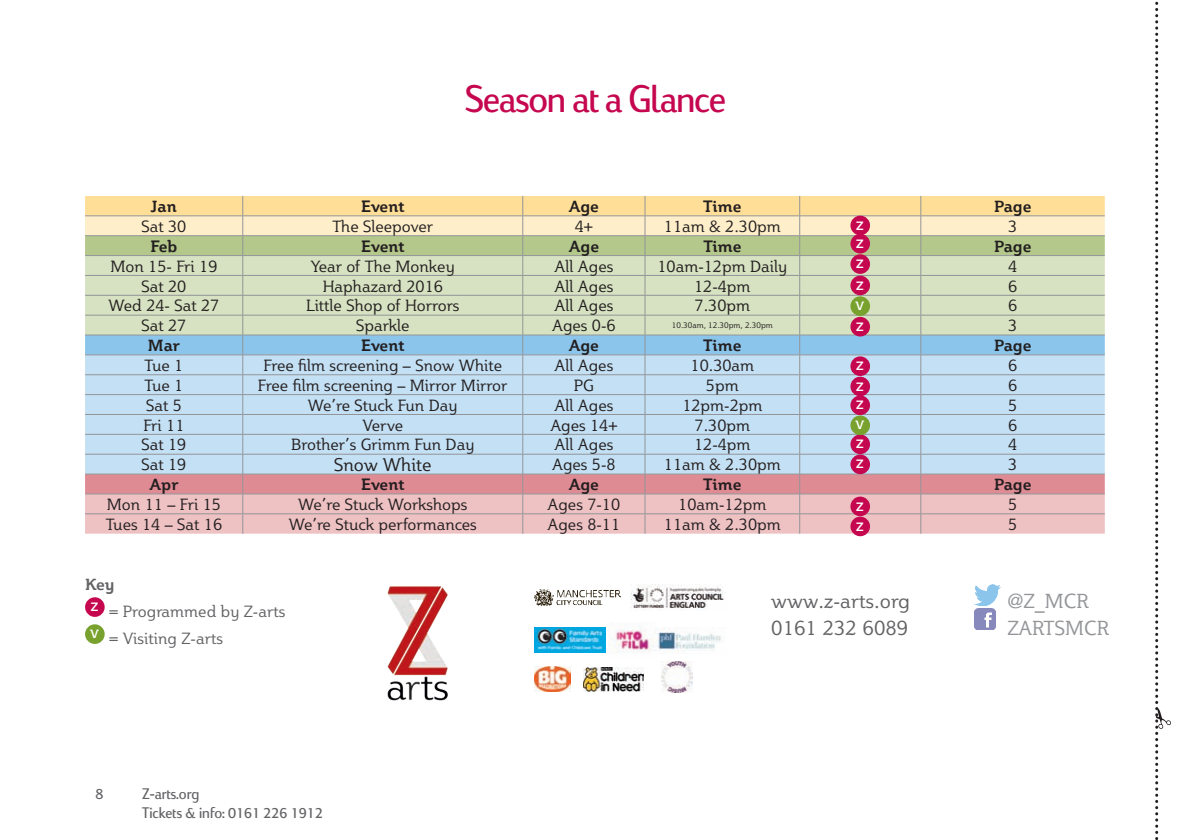
<style>
.page{position:relative;width:1191px;height:840px;background:#fff}
.page>*{position:absolute;margin:0;border:0;box-sizing:border-box;transform-origin:0 0}
.t1{font:40px "Viato";letter-spacing:-.03em;color:#c50750}
.t2{font:20px/27px "Plume";color:#636366}
.t3{font:20px/27px "Plume";color:#939598}
.t4{font:18px "Plume";color:#231f20}
.t5{font:16px "Plume";color:#231f20}
.t6{font:700 16px "Plume";color:#231f20}
.t7{font:16px/27px "Plume";color:#636366}
.t8{font:16px/19.2px "Viato";color:#636366}
.t9{font:700 12px/20px "Plume";color:#fff}
.t10{font:8px "Plume";color:#231f20}
.s1{font-weight:700}
</style>
<div class="page">
<svg style="left:85px;top:196px;width:1019px;height:337px;background:#ced2ca"></svg>
<img style="left:387px;top:586px;width:61px;height:115px">
<img style="left:974px;top:608px;width:21px;height:21px">
<img style="left:974px;top:584px;width:26px;height:21px">
<img style="left:631px;top:584px;width:94px;height:24px">
<img style="left:535px;top:589px;width:85px;height:16px">
<img style="left:583px;top:667px;width:61px;height:23px">
<img style="left:535px;top:666px;width:35px;height:25px">
<img style="left:535px;top:627px;width:70px;height:25px">
<img style="left:613px;top:629px;width:41px;height:24px">
<img style="left:654px;top:628px;width:68px;height:23px">
<img style="left:662px;top:661px;width:31px;height:30px">
<svg style="left:1155px;top:1px;width:16px;height:839px"></svg>
<div style="left:850px;top:296px;width:20px;height:20px;background:#78a22d;border-radius:50%"></div>
<div style="left:850px;top:215px;width:20px;height:20px;background:#c50750;border-radius:50%"></div>
<div style="left:85px;top:597px;width:20px;height:19px;background:#c50750;border-radius:50%"></div>
<div style="left:85px;top:624px;width:20px;height:19px;background:#78a22d;border-radius:50%"></div>
<div style="left:850px;top:234px;width:20px;height:19px;background:#c50750;border-radius:50%"></div>
<div style="left:850px;top:254px;width:20px;height:20px;background:#c50750;border-radius:50%"></div>
<div style="left:850px;top:317px;width:20px;height:19px;background:#c50750;border-radius:50%"></div>
<div style="left:850px;top:376px;width:20px;height:20px;background:#c50750;border-radius:50%"></div>
<div style="left:850px;top:434px;width:20px;height:20px;background:#c50750;border-radius:50%"></div>
<div style="left:850px;top:454px;width:20px;height:20px;background:#c50750;border-radius:50%"></div>
<div style="left:850px;top:356px;width:20px;height:20px;background:#c50750;border-radius:50%"></div>
<div style="left:850px;top:415px;width:20px;height:20px;background:#78a22d;border-radius:50%"></div>
<div style="left:850px;top:496px;width:20px;height:20px;background:#c50750;border-radius:50%"></div>
<div style="left:850px;top:516px;width:20px;height:20px;background:#c50750;border-radius:50%"></div>
<div style="left:850px;top:395px;width:20px;height:20px;background:#c50750;border-radius:50%"></div>
<div style="left:850px;top:275px;width:20px;height:20px;background:#c50750;border-radius:50%"></div>
<h1 class="t1" style="left:465px;top:77px;width:262px">Season at a Glance</h1>
<p class="t6" style="left:151px;top:196px;width:28px">Jan</p>
<p class="t6" style="left:361px;top:196px;width:45px">Event</p>
<p class="t6" style="left:569px;top:196px;width:32px">Age</p>
<p class="t6" style="left:703px;top:196px;width:40px">Time</p>
<p class="t6" style="left:994px;top:196px;width:39px">Page</p>
<p class="t5" style="left:141px;top:216px;width:46px">Sat 30</p>
<p class="t5" style="left:332px;top:216px;width:102px">The Sleepover</p>
<p class="t5" style="left:575px;top:216px;width:20px">4+</p>
<p class="t5" style="left:664px;top:216px;width:118px">11am &amp; 2.30pm</p>
<p class="t5" style="left:1008px;top:216px;width:11px">3</p>
<p class="t6" style="left:150px;top:236px;width:28px">Feb</p>
<p class="t6" style="left:361px;top:236px;width:45px">Event</p>
<p class="t6" style="left:569px;top:236px;width:32px">Age</p>
<p class="t6" style="left:703px;top:236px;width:40px">Time</p>
<p class="t6" style="left:994px;top:236px;width:39px">Page</p>
<p class="t5" style="left:110px;top:256px;width:109px">Mon 15- Fri 19</p>
<p class="t5" style="left:311px;top:256px;width:145px">Year of The Monkey</p>
<p class="t5" style="left:554px;top:256px;width:60px">All Ages</p>
<p class="t5" style="left:657px;top:256px;width:131px">10am-12pm Daily</p>
<p class="t5" style="left:1008px;top:256px;width:11px">4</p>
<p class="t5" style="left:141px;top:276px;width:46px">Sat 20</p>
<p class="t5" style="left:323px;top:276px;width:122px">Haphazard 2016</p>
<p class="t5" style="left:554px;top:276px;width:60px">All Ages</p>
<p class="t5" style="left:694px;top:276px;width:58px">12-4pm</p>
<p class="t5" style="left:1008px;top:276px;width:11px">6</p>
<p class="t5" style="left:108px;top:296px;width:112px">Wed 24- Sat 27</p>
<p class="t5" style="left:306px;top:296px;width:155px">Little Shop of Horrors</p>
<p class="t5" style="left:554px;top:296px;width:60px">All Ages</p>
<p class="t5" style="left:694px;top:296px;width:57px">7.30pm</p>
<p class="t5" style="left:1008px;top:296px;width:11px">6</p>
<p class="t5" style="left:141px;top:315px;width:46px">Sat 27</p>
<p class="t5" style="left:356px;top:315px;width:55px">Sparkle</p>
<p class="t5" style="left:552px;top:315px;width:65px">Ages 0-6</p>
<p class="t10" style="left:672px;top:320px;width:102px">10.30am, 12.30pm, 2.30pm</p>
<p class="t5" style="left:1008px;top:315px;width:11px">3</p>
<p class="t6" style="left:148px;top:335px;width:34px">Mar</p>
<p class="t6" style="left:361px;top:335px;width:45px">Event</p>
<p class="t6" style="left:569px;top:335px;width:32px">Age</p>
<p class="t6" style="left:703px;top:335px;width:40px">Time</p>
<p class="t6" style="left:994px;top:335px;width:39px">Page</p>
<p class="t5" style="left:144px;top:355px;width:40px">Tue 1</p>
<p class="t5" style="left:263px;top:355px;width:240px">Free film screening – Snow White</p>
<p class="t5" style="left:554px;top:355px;width:60px">All Ages</p>
<p class="t5" style="left:690px;top:355px;width:65px">10.30am</p>
<p class="t5" style="left:1008px;top:355px;width:11px">6</p>
<p class="t5" style="left:144px;top:375px;width:40px">Tue 1</p>
<p class="t5" style="left:258px;top:375px;width:251px">Free film screening – Mirror Mirror</p>
<p class="t5" style="left:574px;top:375px;width:22px">PG</p>
<p class="t5" style="left:706px;top:375px;width:34px">5pm</p>
<p class="t5" style="left:1008px;top:375px;width:11px">6</p>
<p class="t5" style="left:146px;top:395px;width:37px">Sat 5</p>
<p class="t5" style="left:308px;top:395px;width:151px">We’re Stuck Fun Day</p>
<p class="t5" style="left:554px;top:395px;width:60px">All Ages</p>
<p class="t5" style="left:682px;top:395px;width:82px">12pm-2pm</p>
<p class="t5" style="left:1008px;top:395px;width:11px">5</p>
<p class="t5" style="left:143px;top:415px;width:43px">Fri 11</p>
<p class="t5" style="left:362px;top:415px;width:42px">Verve</p>
<p class="t5" style="left:550px;top:415px;width:69px">Ages 14+</p>
<p class="t5" style="left:694px;top:415px;width:57px">7.30pm</p>
<p class="t5" style="left:1008px;top:415px;width:11px">6</p>
<p class="t5" style="left:141px;top:434px;width:46px">Sat 19</p>
<p class="t5" style="left:291px;top:434px;width:185px">Brother’s Grimm Fun Day</p>
<p class="t5" style="left:554px;top:434px;width:60px">All Ages</p>
<p class="t5" style="left:694px;top:434px;width:58px">12-4pm</p>
<p class="t5" style="left:1008px;top:434px;width:11px">4</p>
<p class="t5" style="left:141px;top:454px;width:46px">Sat 19</p>
<p class="t4" style="left:334px;top:453px;width:99px">Snow White</p>
<p class="t5" style="left:552px;top:454px;width:65px">Ages 5-8</p>
<p class="t5" style="left:664px;top:454px;width:118px">11am &amp; 2.30pm</p>
<p class="t5" style="left:1008px;top:454px;width:11px">3</p>
<p class="t6" style="left:149px;top:474px;width:30px">Apr</p>
<p class="t6" style="left:361px;top:474px;width:45px">Event</p>
<p class="t6" style="left:569px;top:474px;width:32px">Age</p>
<p class="t6" style="left:703px;top:474px;width:40px">Time</p>
<p class="t6" style="left:994px;top:474px;width:39px">Page</p>
<p class="t5" style="left:107px;top:494px;width:116px">Mon 11 – Fri 15</p>
<p class="t5" style="left:298px;top:494px;width:171px">We’re Stuck Workshops</p>
<p class="t5" style="left:547px;top:494px;width:74px">Ages 7-10</p>
<p class="t5" style="left:678px;top:494px;width:90px">10am-12pm</p>
<p class="t5" style="left:1008px;top:494px;width:11px">5</p>
<p class="t5" style="left:106px;top:514px;width:118px">Tues 14 – Sat 16</p>
<p class="t5" style="left:289px;top:514px;width:189px">We’re Stuck performances</p>
<p class="t5" style="left:547px;top:514px;width:74px">Ages 8-11</p>
<p class="t5" style="left:664px;top:514px;width:118px">11am &amp; 2.30pm</p>
<p class="t5" style="left:1008px;top:514px;width:11px">5</p>
<p class="t9" style="left:856px;top:215px;width:9px">Z</p>
<p class="t9" style="left:856px;top:233px;width:9px">Z<br>Z</p>
<p class="t9" style="left:856px;top:275px;width:9px">Z</p>
<p class="t9" style="left:855px;top:295px;width:10px">V</p>
<p class="t9" style="left:856px;top:316px;width:9px">Z</p>
<p class="t9" style="left:856px;top:355px;width:9px">Z</p>
<p class="t9" style="left:856px;top:376px;width:9px">Z</p>
<p class="t9" style="left:856px;top:394px;width:9px">Z</p>
<p class="t9" style="left:855px;top:414px;width:10px">V</p>
<p class="t9" style="left:856px;top:433px;width:9px">Z<br>Z</p>
<p class="t9" style="left:856px;top:495px;width:9px">Z<br>Z</p>
<p class="t7" style="left:90px;top:570px;width:197px;text-indent:-5px"><span class="s1">Key<br></span><sup>Z</sup> = Programmed by Z-arts<br><sup>V</sup> = Visiting Z-arts</p>
<p class="t8" style="left:96px;top:783px;width:9px">8</p>
<p class="t8" style="left:142px;top:783px;width:182px">Z-arts.org<br>Tickets &amp; info: 0161 226 1912</p>
<p class="t2" style="left:771px;top:586px;width:140px">www.z-arts.org<br>0161 232 6089</p>
<p class="t3" style="left:1007px;top:586px;width:103px">@Z_MCR<br>ZARTSMCR</p>
</div>
